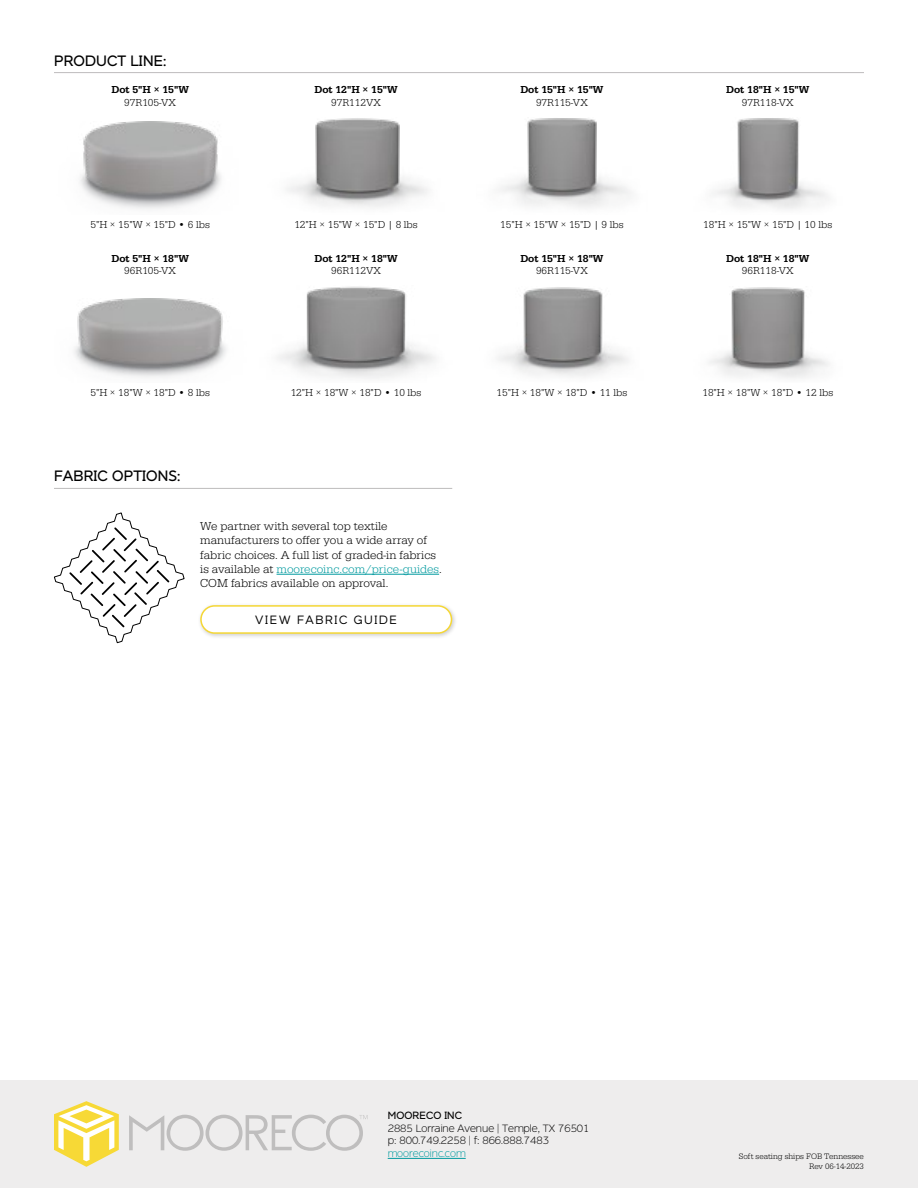
<style>
.page{position:relative;width:918px;height:1188px;background:#fff}
.page>*{position:absolute;margin:0;border:0;box-sizing:border-box;transform-origin:0 0}
.t1{font:15px "Dylan";letter-spacing:.01em;color:#000}
.t2{font:300 12px/14.4px "Serifa";color:#000}
.t3{font:300 12px "Dylan";letter-spacing:.14em;color:#000}
.t4{font:300 10.5px "Serifa";color:#000}
.t5{font:500 10.5px "Serifa";color:#000}
.t6{font:100 10.5px/12.6px "Dylan";color:#000}
.t7{font:100 10.5px "Dylan";color:#009a9f}
.t8{font:10.5px "Dylan";letter-spacing:.01em;color:#000}
.t9{font:300 8.25px/9.9px "Serifa";color:#000;text-align:right}
.s1{color:#009a9f}
</style>
<div class="page">
<div style="left:0;top:1080px;width:918px;height:108px;background:#eeeded"></div>
<hr style="left:388px;top:1158px;width:78px;height:1px;background:#009a9f">
<svg style="left:54px;top:1101px;width:65px;height:66px"></svg>
<svg style="left:129px;top:1115px;width:238px;height:36px"></svg>
<hr style="left:54px;top:72px;width:810px;height:1px;background:#bebcbd">
<img style="left:80px;top:122px;width:141px;height:87px">
<img style="left:287px;top:118px;width:141px;height:89px">
<img style="left:500px;top:118px;width:131px;height:90px">
<img style="left:712px;top:118px;width:116px;height:91px">
<img style="left:74px;top:298px;width:152px;height:80px">
<img style="left:277px;top:286px;width:159px;height:93px">
<img style="left:498px;top:287px;width:131px;height:90px">
<img style="left:709px;top:287px;width:120px;height:91px">
<hr style="left:54px;top:488px;width:398px;height:1px;background:#bebcbd">
<svg style="left:54px;top:512px;width:131px;height:132px"></svg>
<hr style="left:277px;top:574px;width:162px;height:1px;background:#009a9f">
<div style="left:198px;top:603px;width:259px;height:36px;background:#000;opacity:.2"></div>
<div style="left:201px;top:606px;width:251px;height:27px;background:#fff;border-radius:14px"></div>
<div style="left:200px;top:605px;width:252px;height:29px;border:2px solid #f5d735;border-radius:14px"></div>
<h1 class="t1" style="left:54px;top:50px;width:114px">PRODUCT LINE:</h1>
<p class="t5" style="left:112px;top:83px;width:79px">Dot 5"H × 15"W</p>
<p class="t4" style="left:124px;top:96px;width:53px">97R105-VX</p>
<p class="t5" style="left:314px;top:83px;width:85px">Dot 12"H × 15"W</p>
<p class="t4" style="left:331px;top:96px;width:51px">97R112VX</p>
<p class="t5" style="left:520px;top:83px;width:85px">Dot 15"H × 15"W</p>
<p class="t4" style="left:536px;top:96px;width:53px">97R115-VX</p>
<p class="t5" style="left:726px;top:83px;width:85px">Dot 18"H × 15"W</p>
<p class="t4" style="left:742px;top:96px;width:53px">97R118-VX</p>
<p class="t4" style="left:90px;top:218px;width:121px">5"H × 15"W × 15"D • 6 lbs</p>
<p class="t4" style="left:294px;top:218px;width:125px">12"H × 15"W × 15"D | 8 lbs</p>
<p class="t4" style="left:500px;top:218px;width:125px">15"H × 15"W × 15"D | 9 lbs</p>
<p class="t4" style="left:703px;top:218px;width:130px">18"H × 15"W × 15"D | 10 lbs</p>
<p class="t5" style="left:112px;top:252px;width:79px">Dot 5"H × 18"W</p>
<p class="t4" style="left:124px;top:265px;width:53px">96R105-VX</p>
<p class="t5" style="left:314px;top:252px;width:85px">Dot 12"H × 18"W</p>
<p class="t4" style="left:331px;top:265px;width:51px">96R112VX</p>
<p class="t5" style="left:520px;top:252px;width:85px">Dot 15"H × 18"W</p>
<p class="t4" style="left:536px;top:265px;width:53px">96R115-VX</p>
<p class="t5" style="left:726px;top:252px;width:85px">Dot 18"H × 18"W</p>
<p class="t4" style="left:742px;top:265px;width:53px">96R118-VX</p>
<p class="t4" style="left:90px;top:387px;width:121px">5"H × 18"W × 18"D • 8 lbs</p>
<p class="t4" style="left:291px;top:387px;width:132px">12"H × 18"W × 18"D • 10 lbs</p>
<p class="t4" style="left:497px;top:387px;width:132px">15"H × 18"W × 18"D • 11 lbs</p>
<p class="t4" style="left:702px;top:387px;width:132px">18"H × 18"W × 18"D • 12 lbs</p>
<h1 class="t1" style="left:54px;top:466px;width:128px">FABRIC OPTIONS:</h1>
<p class="t2" style="left:200px;top:519px;width:243px">We partner with several top textile manufacturers to offer you a wide array of fabric choices. A full list of graded-in fabrics is available at <span class="s1">moorecoinc.com/price-guides</span>.<br>COM fabrics available on approval.</p>
<p class="t3" style="left:255px;top:612px;width:144px">VIEW FABRIC GUIDE</p>
<p class="t8" style="left:388px;top:1108px;width:76px">MOORECO INC</p>
<p class="t6" style="left:388px;top:1122px;width:203px">2885 Lorraine Avenue | Temple, TX 76501 p: 800.749.2258 | f: 866.888.7483</p>
<p class="t7" style="left:388px;top:1147px;width:80px">moorecoinc.com</p>
<p class="t9" style="left:739px;top:1151px;width:127px">Soft seating ships FOB Tennessee<br>Rev 06-14-2023</p>
</div>
